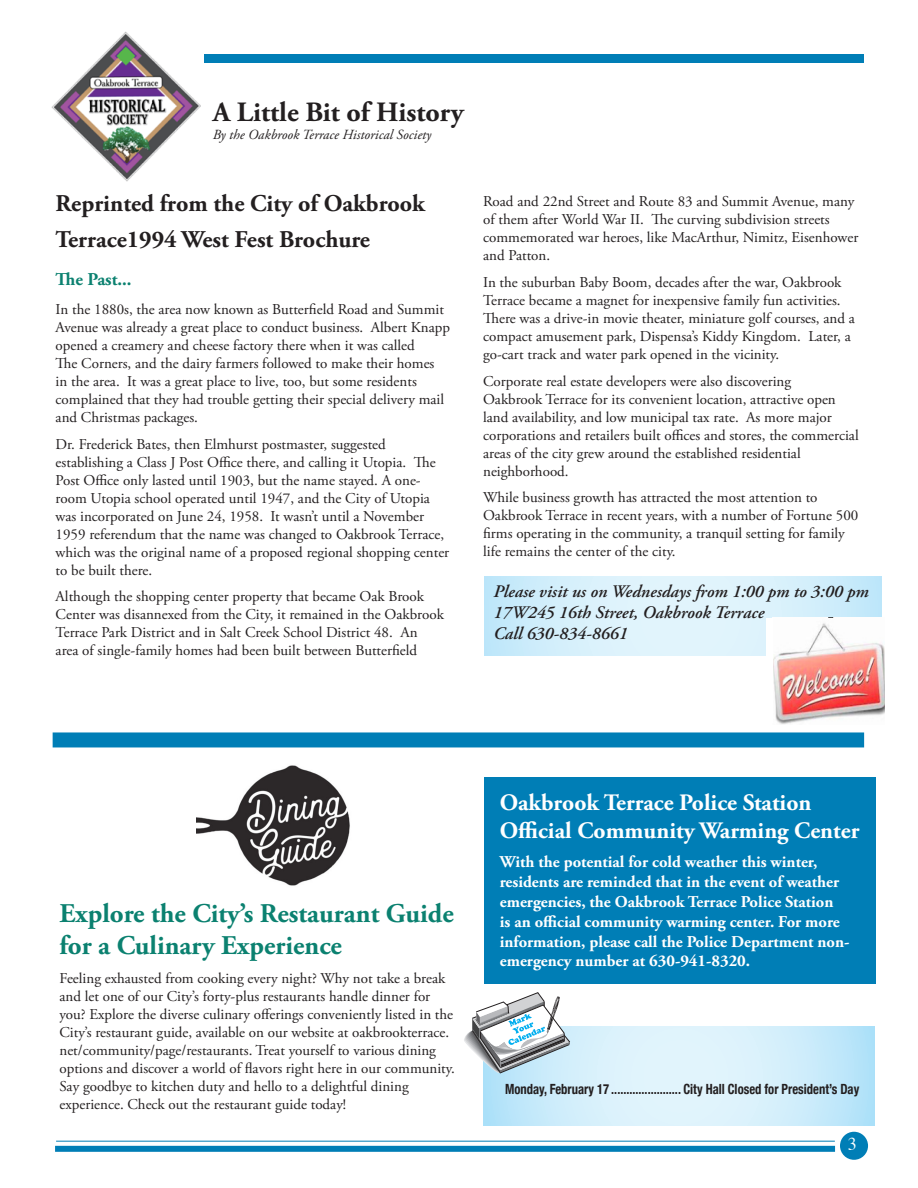
<style>
.page{position:relative;width:918px;height:1188px;background:#fff}
.page>*{position:absolute;margin:0;border:0;box-sizing:border-box;transform-origin:0 0}
.headers{font:700 27.9px "Adobe Garamond Pro";color:#231f20}
.heads_green{font:700 27px/32.4px "Adobe Garamond Pro";color:#0b8170}
.headers-2{font:700 24px/36px "Adobe Garamond Pro";color:#231f20}
.heads{font:700 23.55px/28.2px "Adobe Garamond Pro";color:#fff}
.fyi_color_head{font:700 18px "Adobe Garamond Pro";color:#0b8170}
.t1{font:18px "Times";color:#fff}
.body{font:italic 600 17.7px/21.1px "Adobe Garamond Pro";color:#231f20}
.body_10_pt{font:700 16.5px/19.8px "Adobe Garamond Pro";color:#fff}
.body-2{font:15px/18px "Adobe Garamond Pro";color:#231f20}
._03_bef_body{font:15px/18px "Adobe Garamond Pro";color:#231f20}
.fyi_color_head-2{font:15px/18px "Adobe Garamond Pro";color:#231f20}
.cal_pg_1_body{font:700 condensed 14.1px "Helvetica Neue";color:#231f20;scale:.9 1}
.body-3{font:italic 13.95px "Adobe Garamond Pro";color:#231f20}
</style>
<div class="page">
<div style="left:54px;top:54px;width:810px;height:9px;background:#007eb6"></div>
<div style="left:840px;top:1132px;width:28px;height:28px;background:#007eb6;border-radius:50%"></div>
<div style="left:55px;top:1146px;width:780px;height:6px;background:#007eb6"></div>
<hr style="left:56px;top:1141px;width:779px;height:1px;background:#007eb6">
<svg style="left:485px;top:576px;width:396px;height:80px;background:#d6f0fb"></svg>
<img style="left:773px;top:618px;width:112px;height:106px">
<div style="left:767px;top:618px;width:6px;height:105px;background:#fff"></div>
<img style="left:51px;top:31px;width:152px;height:151px">
<div style="left:18px;top:40px;width:48px;height:35px;background:#fff"></div>
<div style="left:485px;top:777px;width:391px;height:207px;background:#007eb6"></div>
<svg style="left:484px;top:1026px;width:391px;height:99px;background:#d2eefb"></svg>
<svg style="left:464px;top:993px;width:106px;height:86px"></svg>
<div style="left:53px;top:732px;width:811px;height:15px;background:#007eb6"></div>
<img style="left:197px;top:765px;width:153px;height:121px">
<p class="headers" style="left:213px;top:96px;width:252px">A Little Bit of History</p>
<p class="body-3" style="left:213px;top:127px;width:220px">By the Oakbrook Terrace Historical Society</p>
<p class="headers-2" style="left:56px;top:186px;width:371px">Reprinted from the City of Oakbrook<br>Terrace1994 West Fest Brochure</p>
<p class="fyi_color_head" style="left:56px;top:269px;width:77px">The Past...</p>
<p class="fyi_color_head-2" style="left:56px;top:301px;width:396px">In the 1880s, the area now known as Butterfield Road and Summit Avenue was already a great place to conduct business. Albert Knapp opened a creamery and cheese factory there when it was called<br>The Corners, and the dairy farmers followed to make their homes<br>in the area. It was a great place to live, too, but some residents complained that they had trouble getting their special delivery mail and Christmas packages.</p>
<p class="body-2" style="left:56px;top:435px;width:395px">Dr. Frederick Bates, then Elmhurst postmaster, suggested establishing a Class J Post Office there, and calling it Utopia. The Post Office only lasted until 1903, but the name stayed. A one&shy;room Utopia school operated until 1947, and the City of Utopia was incorporated on June 24, 1958. It wasn’t until a November 1959 referendum that the name was changed to Oakbrook Terrace, which was the original name of a proposed regional shopping center to be built there.</p>
<p class="body-2" style="left:56px;top:588px;width:390px">Although the shopping center property that became Oak Brook Center was disannexed from the City, it remained in the Oakbrook Terrace Park District and in Salt Creek School District 48. An area of single-family homes had been built between Butterfield</p>
<p class="body-2" style="left:483px;top:193px;width:377px">Road and 22nd Street and Route 83 and Summit Avenue, many of them after World War II. The curving subdivision streets commemorated war heroes, like MacArthur, Nimitz, Eisenhower and Patton.</p>
<p class="body-2" style="left:483px;top:274px;width:373px">In the suburban Baby Boom, decades after the war, Oakbrook Terrace became a magnet for inexpensive family fun activities.<br>There was a drive-in movie theater, miniature golf courses, and a compact amusement park, Dispensa’s Kiddy Kingdom. Later, a go-cart track and water park opened in the vicinity.</p>
<p class="body-2" style="left:483px;top:372px;width:377px">Corporate real estate developers were also discovering<br>Oakbrook Terrace for its convenient location, attractive open land availability, and low municipal tax rate. As more major corporations and retailers built offices and stores, the commercial areas of the city grew around the established residential neighborhood.</p>
<p class="body-2" style="left:483px;top:489px;width:377px">While business growth has attracted the most attention to Oakbrook Terrace in recent years, with a number of Fortune 500 firms operating in the community, a tranquil setting for family life remains the center of the city.</p>
<p class="body" style="left:493px;top:581px;width:377px">Please visit us on Wednesdays from 1:00 pm to 3:00 pm<br>17W245 16th Street, Oakbrook Terrace<br>Call 630-834-8661</p>
<p class="heads_green" style="left:59px;top:897px;width:396px">Explore the City’s Restaurant Guide for a Culinary Experience</p>
<p class="_03_bef_body" style="left:59px;top:970px;width:397px">Feeling exhausted from cooking every night? Why not take a break and let one of our City’s forty-plus restaurants handle dinner for you? Explore the diverse culinary offerings conveniently listed in the City’s restaurant guide, available on our website at oakbrookterrace. net/community/page/restaurants. Treat yourself to various dining options and discover a world of flavors right here in our community.<br>Say goodbye to kitchen duty and hello to a delightful dining experience. Check out the restaurant guide today!</p>
<p class="heads" style="left:500px;top:789px;width:361px">Oakbrook Terrace Police Station<br>Official Community Warming Center</p>
<p class="body_10_pt" style="left:500px;top:853px;width:351px">With the potential for cold weather this winter, residents are reminded that in the event of weather emergencies, the Oakbrook Terrace Police Station<br>is an official community warming center. For more information, please call the Police Department non&shy;emergency number at 630-941-8320.</p>
<p class="cal_pg_1_body" style="left:505px;top:1081px;width:395px">Monday, February 17 ....................... City Hall Closed for President’s Day</p>
<p class="t1" style="left:848px;top:1128px;width:10px">3</p>
</div>
